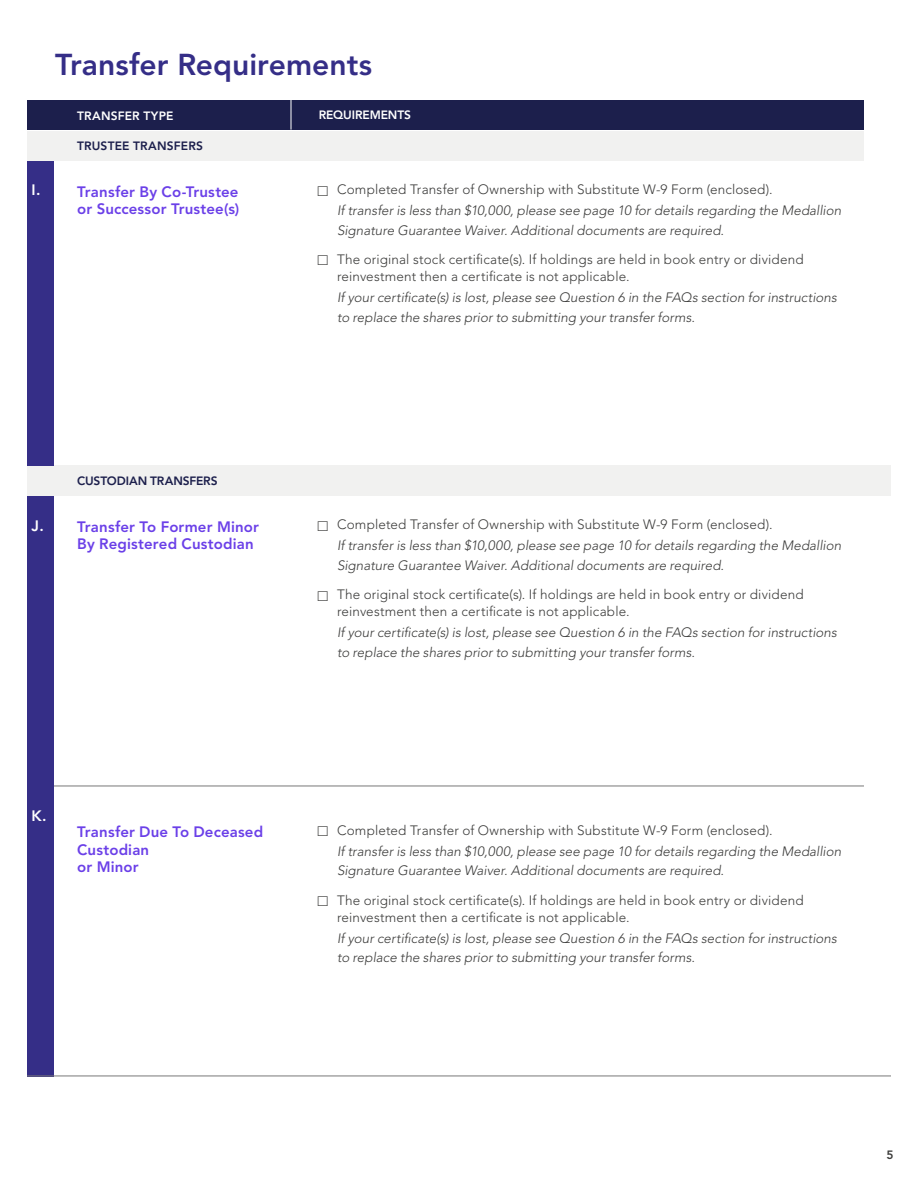
<style>
.page{position:relative;width:918px;height:1188px;background:#fff}
.page>*{position:absolute;margin:0;border:0;box-sizing:border-box;transform-origin:0 0}
.t1{font:800 30px "Avenir LT Pro";color:#352e87}
.t2{font:800 15px/17.2px "Avenir LT Pro";letter-spacing:.01em;color:#6b40e8}
.t3{font:800 15px "Avenir LT Pro";color:#fff}
.t4{font:italic 300 13.5px/19.5px "Avenir LT Pro";color:#3c3c3b}
.t5{font:300 13.5px/17.2px "Avenir LT Pro";letter-spacing:.015em;color:#3c3c3b}
.t6{font:800 12px "Avenir LT Pro";color:#1c1f4c}
.t7{font:800 12px "Avenir LT Pro";letter-spacing:.015em;color:#fff}
.t8{font:800 12px "Avenir LT Pro";letter-spacing:-.005em;color:#fff}
.t9{font:800 12px "Avenir LT Pro";color:#3c3c3b}
</style>
<div class="page">
<div style="left:27px;top:130px;width:837px;height:31px;background:#f1f1f0"></div>
<div style="left:27px;top:100px;width:837px;height:30px;background:#1c1f4c"></div>
<div style="left:27px;top:466px;width:864px;height:30px;background:#f1f1f0"></div>
<hr style="left:27px;top:786px;width:837px;height:1px;background:#787878">
<div style="left:27px;top:161px;width:27px;height:305px;background:#352e87"></div>
<div style="left:27px;top:496px;width:27px;height:290px;background:#352e87"></div>
<div style="left:27px;top:786px;width:27px;height:290px;background:#352e87"></div>
<hr style="left:27px;top:1076px;width:864px;height:1px;background:#787878">
<hr style="left:0;top:130px;width:918px;height:1px;background:#fff">
<hr style="left:291px;top:99px;width:1px;height:31px;background:#fff">
<p class="t3" style="left:32px;top:181px;width:10px">I.</p>
<h1 class="t1" style="left:55px;top:47px;width:319px">Transfer Requirements</h1>
<p class="t7" style="left:77px;top:109px;width:98px">TRANSFER TYPE</p>
<p class="t6" style="left:77px;top:139px;width:127px">TRUSTEE TRANSFERS</p>
<p class="t2" style="left:77px;top:183px;width:164px">Transfer By Co-Trustee or Successor Trustee(s)</p>
<p class="t8" style="left:319px;top:108px;width:94px">REQUIREMENTS</p>
<p class="t5" style="left:337px;top:181px;width:437px">Completed Transfer of Ownership with Substitute W-9 Form (enclosed).</p>
<p class="t4" style="left:337px;top:201px;width:506px">If transfer is less than $10,000, please see page 10 for details regarding the Medallion<br>Signature Guarantee Waiver. Additional documents are required.</p>
<p class="t5" style="left:337px;top:251px;width:468px">The original stock certificate(s). If holdings are held in book entry or dividend reinvestment then a certificate is not applicable.</p>
<p class="t4" style="left:337px;top:288px;width:501px">If your certificate(s) is lost, please see Question 6 in the FAQs section for instructions to replace the shares prior to submitting your transfer forms.</p>
<p class="t3" style="left:32px;top:517px;width:14px">J.</p>
<p class="t6" style="left:77px;top:474px;width:142px">CUSTODIAN TRANSFERS</p>
<p class="t2" style="left:77px;top:518px;width:183px">Transfer To Former Minor<br>By Registered Custodian</p>
<p class="t3" style="left:32px;top:807px;width:17px">K.</p>
<p class="t2" style="left:77px;top:824px;width:188px">Transfer Due To Deceased<br>Custodian<br>or Minor</p>
<p class="t5" style="left:337px;top:516px;width:437px">Completed Transfer of Ownership with Substitute W-9 Form (enclosed).</p>
<p class="t4" style="left:337px;top:536px;width:506px">If transfer is less than $10,000, please see page 10 for details regarding the Medallion<br>Signature Guarantee Waiver. Additional documents are required.</p>
<p class="t5" style="left:337px;top:586px;width:468px">The original stock certificate(s). If holdings are held in book entry or dividend reinvestment then a certificate is not applicable.</p>
<p class="t4" style="left:337px;top:623px;width:501px">If your certificate(s) is lost, please see Question 6 in the FAQs section for instructions to replace the shares prior to submitting your transfer forms.</p>
<p class="t5" style="left:337px;top:821px;width:437px">Completed Transfer of Ownership with Substitute W-9 Form (enclosed).</p>
<p class="t4" style="left:337px;top:842px;width:506px">If transfer is less than $10,000, please see page 10 for details regarding the Medallion<br>Signature Guarantee Waiver. Additional documents are required.</p>
<p class="t5" style="left:337px;top:891px;width:468px">The original stock certificate(s). If holdings are held in book entry or dividend reinvestment then a certificate is not applicable.</p>
<p class="t4" style="left:337px;top:929px;width:501px">If your certificate(s) is lost, please see Question 6 in the FAQs section for instructions to replace the shares prior to submitting your transfer forms.</p>
<p class="t9" style="left:887px;top:1148px;width:9px">5</p>
</div>
